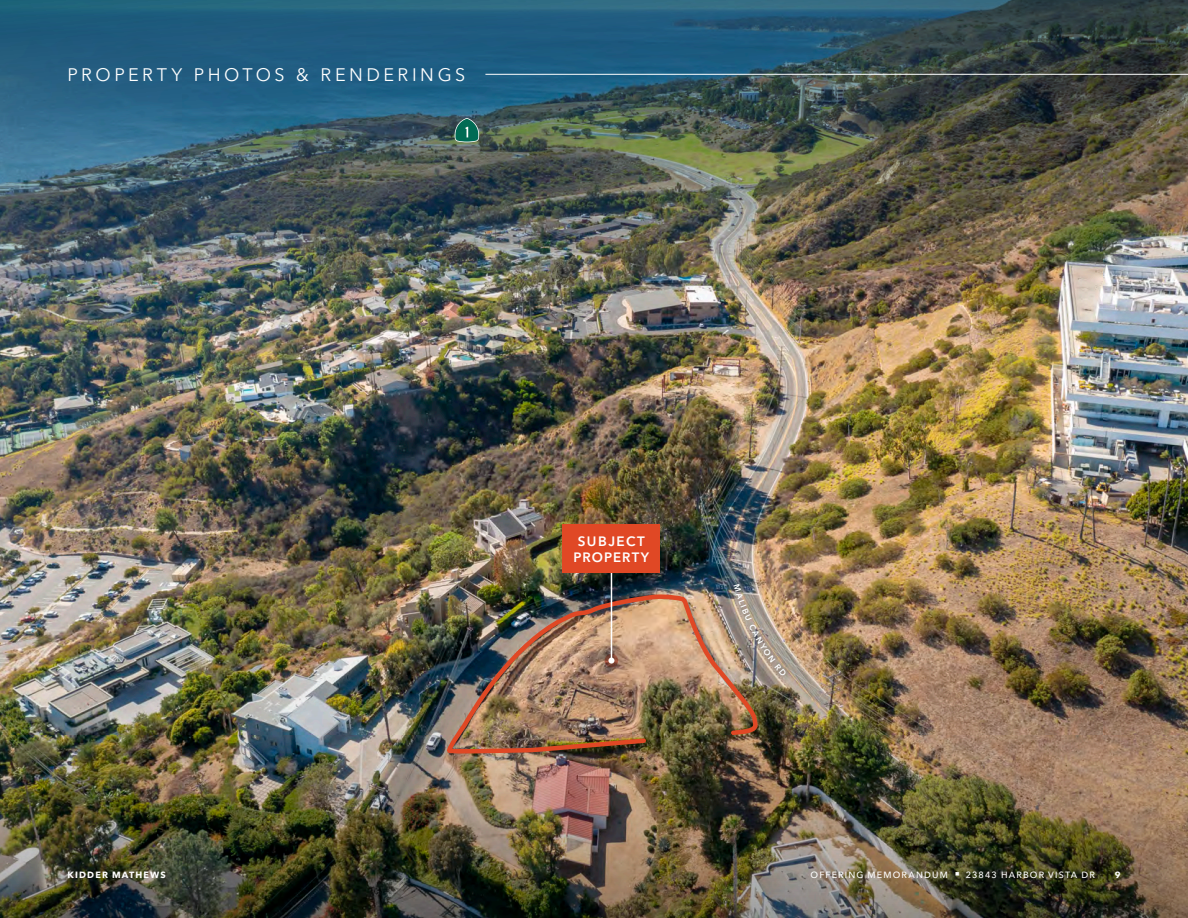
<style>
.page{position:relative;width:1188px;height:918px;background:#fff}
.page>*{position:absolute;margin:0;border:0;box-sizing:border-box;transform-origin:0 0}
.Section_Identifier_-_Sterling_2023{font:18px "Avenir Next LT Pro";letter-spacing:.19em;color:#fff}
.Subject_Property_Label_-_White_2023{font:600 13.5px/16.5px "Avenir Next LT Pro";letter-spacing:.095em;color:#fff;text-align:center}
.t1{font:500 9px "Avenir Next LT Pro";letter-spacing:.13em;color:#fff}
.t2{font:700 9px "Avenir Next LT Pro";letter-spacing:.13em;color:#fff}
</style>
<div class="page">
<img style="left:0;top:0;width:1188px;height:459px">
<img style="left:0;top:459px;width:1188px;height:459px">
<img style="left:448px;top:593px;width:315px;height:166px">
<svg style="left:455px;top:118px;width:24px;height:24px"></svg>
<img style="left:727px;top:577px;width:66px;height:105px">
<svg style="left:605px;top:654px;width:13px;height:13px"></svg>
<hr style="left:611px;top:558px;width:1px;height:103px;background:#fff">
<svg style="left:608px;top:658px;width:6px;height:6px"></svg>
<div style="left:563px;top:525px;width:97px;height:48px;background:#e04825"></div>
<hr style="left:485px;top:74px;width:703px;height:1px;background:#fff">
<img style="left:734px;top:584px;width:53px;height:92px">
<p class="Section_Identifier_-_Sterling_2023" style="left:68px;top:64px;width:399px">PROPERTY PHOTOS &amp; RENDERINGS</p>
<p class="Subject_Property_Label_-_White_2023" style="left:574px;top:533px;width:77px">SUBJECT<br>PROPERTY</p>
<p class="t2" style="left:68px;top:869px;width:100px">KIDDER MATHEWS</p>
<p class="t1" style="left:811px;top:869px;width:286px">OFFERING MEMORANDUM ■ 23843 HARBOR VISTA DR</p>
<p class="t2" style="left:1115px;top:869px;width:7px">9</p>
</div>
